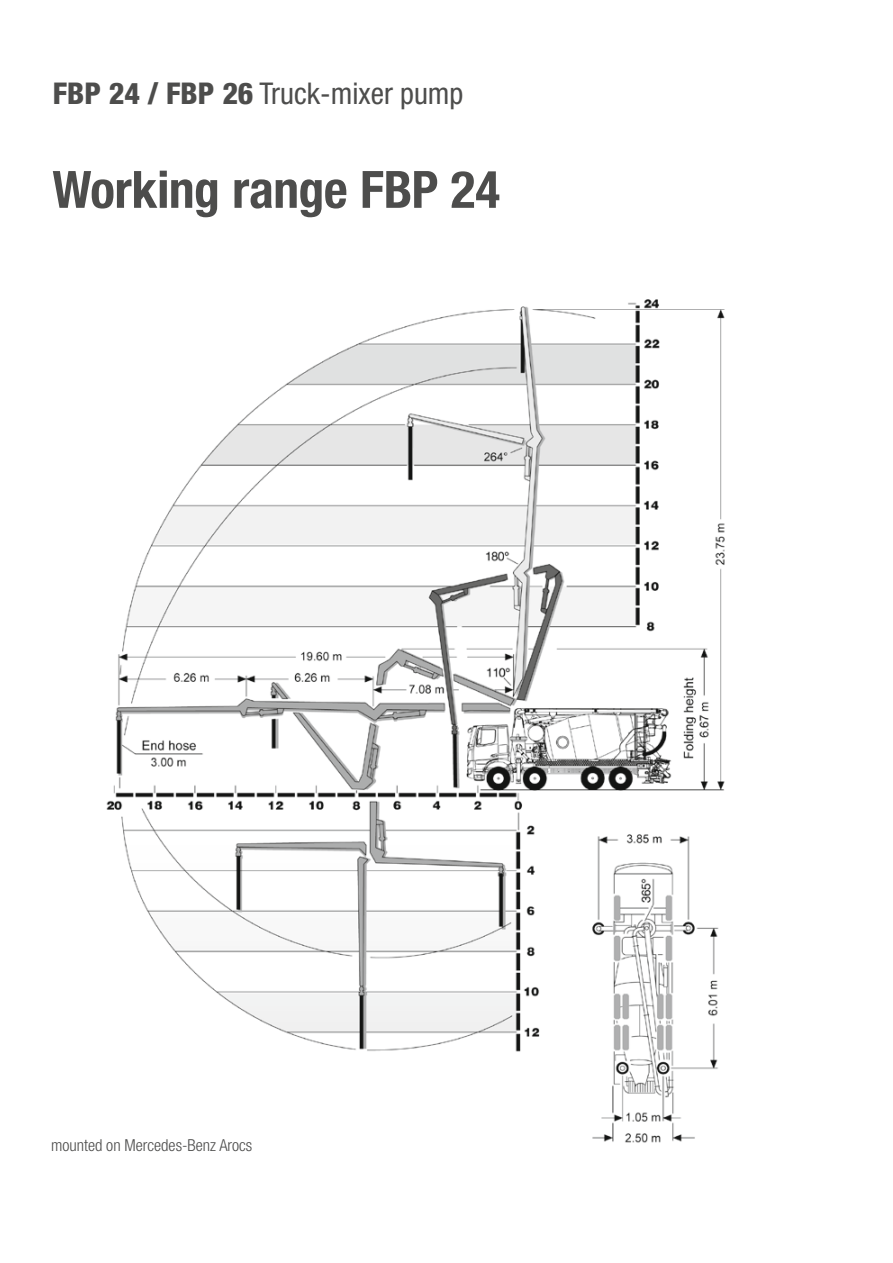
<style>
.page{position:relative;width:893px;height:1263px;background:#fff}
.page>*{position:absolute;margin:0;border:0;box-sizing:border-box;transform-origin:0 0}
.t1{font:700 condensed 51.45px "Helvetica Neue LT Std";letter-spacing:-.01em;color:#4d4d4c}
.t2{font:condensed 30px "Helvetica Neue LT Std";color:#4d4d4c}
.t3{font:300 condensed 16.5px "Helvetica Neue LT Std";color:#4d4d4c}
.s1{font-weight:800}
</style>
<div class="page">
<img style="left:106px;top:299px;width:619px;height:844px">
<h2 class="t2" style="left:53px;top:76px;width:412px"><span class="s1">FBP 24 / FBP 26</span> Truck-mixer pump</h2>
<h1 class="t1" style="left:52px;top:158px;width:449px">Working range FBP 24</h1>
<p class="t3" style="left:51px;top:1136px;width:203px">mounted on Mercedes-Benz Arocs</p>
</div>
